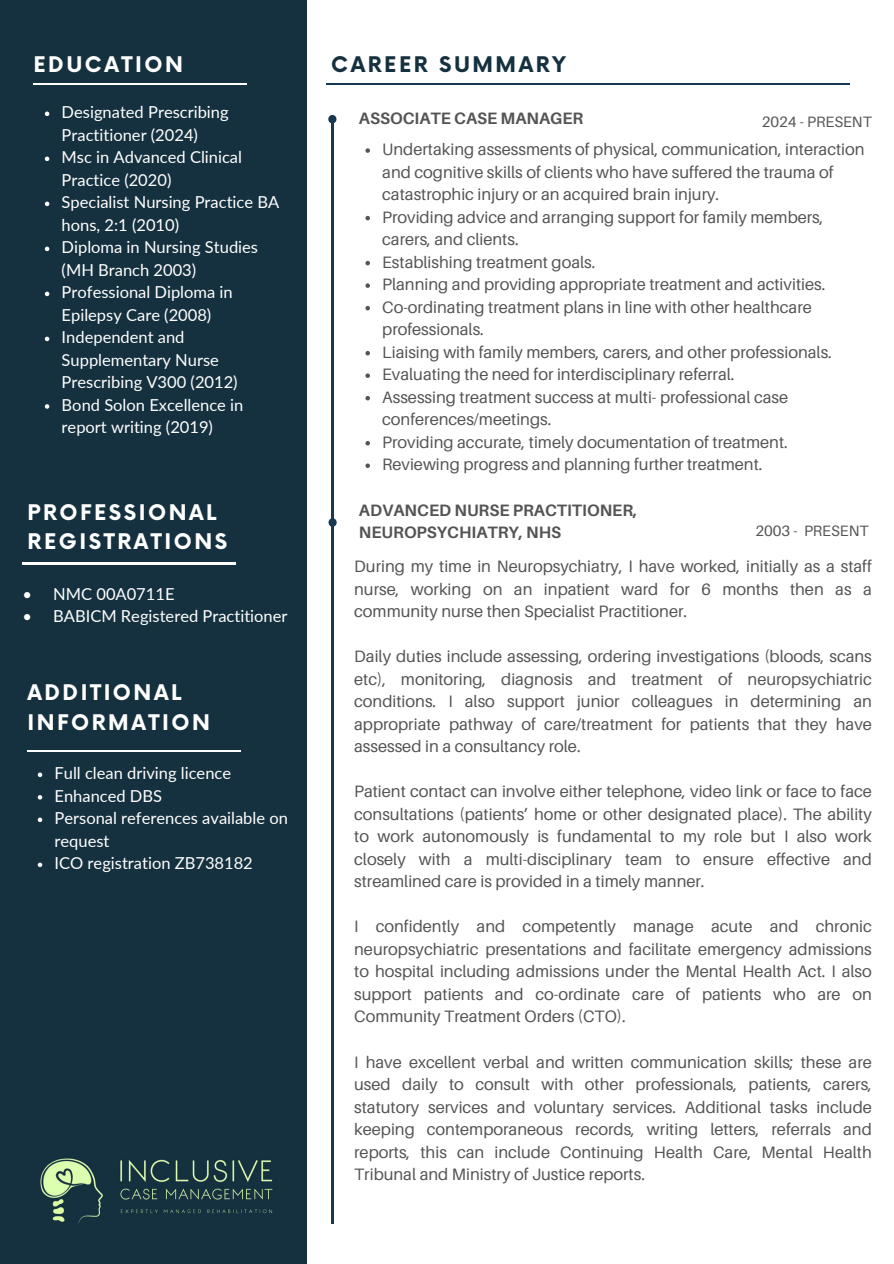
<style>
.page{position:relative;width:894px;height:1264px;background:#fff}
.page>*{position:absolute;margin:0;border:0;box-sizing:border-box;transform-origin:0 0}
.t1{font:700 21px/29.2px "Now";letter-spacing:.12em;color:#fff}
.t2{font:700 21px "Now";letter-spacing:.12em;color:#15313f}
.t3{font:16.5px/22.5px "Aileron";color:#545454;text-align:justify}
.t4{font:16.5px/22.5px "Lato";color:#fff}
.t5{font:700 16.5px/22.5px "Aileron";color:#545454}
.t6{font:15px "Aileron";color:#545454}
</style>
<div class="page">
<div style="left:0;top:0;width:306px;height:1263px;background:#15313f"></div>
<hr style="left:34px;top:84px;width:213px;height:1px;background:#fff">
<svg style="left:45px;top:112px;width:4px;height:4px"></svg>
<svg style="left:45px;top:157px;width:4px;height:4px"></svg>
<svg style="left:45px;top:202px;width:4px;height:4px"></svg>
<svg style="left:45px;top:247px;width:4px;height:4px"></svg>
<svg style="left:45px;top:292px;width:4px;height:4px"></svg>
<svg style="left:45px;top:337px;width:4px;height:4px"></svg>
<svg style="left:45px;top:404px;width:4px;height:5px"></svg>
<hr style="left:23px;top:563px;width:213px;height:1px;background:#fff">
<hr style="left:27px;top:750px;width:214px;height:1px;background:#fff">
<svg style="left:38px;top:772px;width:4px;height:5px"></svg>
<svg style="left:38px;top:795px;width:4px;height:4px"></svg>
<svg style="left:38px;top:817px;width:4px;height:5px"></svg>
<svg style="left:38px;top:862px;width:4px;height:5px"></svg>
<img style="left:40px;top:1158px;width:233px;height:66px">
<hr style="left:326px;top:84px;width:523px;height:1px;background:#163853">
<svg style="left:328px;top:115px;width:8px;height:8px"></svg>
<hr style="left:331px;top:119px;width:2px;height:596px;background:#163853">
<svg style="left:328px;top:518px;width:8px;height:8px"></svg>
<svg style="left:365px;top:148px;width:5px;height:5px"></svg>
<svg style="left:365px;top:216px;width:5px;height:4px"></svg>
<svg style="left:365px;top:261px;width:5px;height:4px"></svg>
<svg style="left:365px;top:283px;width:5px;height:5px"></svg>
<svg style="left:365px;top:306px;width:5px;height:4px"></svg>
<svg style="left:365px;top:351px;width:5px;height:4px"></svg>
<svg style="left:365px;top:373px;width:5px;height:5px"></svg>
<svg style="left:365px;top:396px;width:5px;height:4px"></svg>
<svg style="left:365px;top:441px;width:5px;height:4px"></svg>
<svg style="left:365px;top:463px;width:5px;height:5px"></svg>
<hr style="left:331px;top:627px;width:2px;height:596px;background:#163853">
<h1 class="t1" style="left:34px;top:51px;width:151px">EDUCATION</h1>
<p class="t4" style="left:62px;top:101px;width:168px">Designated Prescribing<br>Practitioner (2024)</p>
<p class="t4" style="left:62px;top:146px;width:182px">Msc in Advanced Clinical<br>Practice (2020)</p>
<p class="t4" style="left:62px;top:191px;width:219px">Specialist Nursing Practice BA hons, 2:1 (2010)</p>
<p class="t4" style="left:62px;top:236px;width:198px">Diploma in Nursing Studies (MH Branch 2003)</p>
<p class="t4" style="left:62px;top:281px;width:172px">Professional Diploma in<br>Epilepsy Care (2008)</p>
<p class="t4" style="left:62px;top:326px;width:177px">Independent and<br>Supplementary Nurse<br>Prescribing V300 (2012)</p>
<p class="t4" style="left:62px;top:393px;width:183px">Bond Solon Excellence in report writing (2019)</p>
<h1 class="t1" style="left:27px;top:499px;width:201px">PROFESSIONAL<br>REGISTRATIONS</h1>
<p class="t4" style="left:23px;top:582px;width:153px">• NMC 00A0711E</p>
<p class="t4" style="left:23px;top:604px;width:266px">• BABICM Registered Practitioner</p>
<h1 class="t1" style="left:27px;top:679px;width:184px">ADDITIONAL<br>INFORMATION</h1>
<p class="t4" style="left:55px;top:761px;width:178px">Full clean driving licence</p>
<p class="t4" style="left:55px;top:784px;width:109px">Enhanced DBS</p>
<p class="t4" style="left:55px;top:806px;width:235px">Personal references available on request</p>
<p class="t4" style="left:55px;top:851px;width:200px">ICO registration ZB738182</p>
<h1 class="t2" style="left:331px;top:53px;width:236px">CAREER SUMMARY</h1>
<h3 class="t5" style="left:359px;top:106px;width:226px">ASSOCIATE CASE MANAGER</h3>
<h2 class="t6" style="left:761px;top:112px;width:111px">2024 - PRESENT</h2>
<p class="t3" style="left:382px;top:138px;width:484px;text-align:left">Undertaking assessments of physical, communication, interaction and cognitive skills of clients who have suffered the trauma of catastrophic injury or an acquired brain injury.</p>
<p class="t3" style="left:382px;top:205px;width:442px">Providing advice and arranging support for family members, carers, and clients.</p>
<p class="t3" style="left:382px;top:250px;width:215px">Establishing treatment goals.</p>
<p class="t3" style="left:382px;top:273px;width:444px">Planning and providing appropriate treatment and activities.</p>
<p class="t3" style="left:382px;top:295px;width:431px">Co-ordinating treatment plans in line with other healthcare professionals.</p>
<p class="t3" style="left:382px;top:340px;width:451px">Liaising with family members, carers, and other professionals.</p>
<p class="t3" style="left:382px;top:363px;width:354px">Evaluating the need for interdisciplinary referral.</p>
<p class="t3" style="left:382px;top:385px;width:407px">Assessing treatment success at multi- professional case conferences/meetings.</p>
<h2 class="t3" style="left:382px;top:430px;width:407px">Providing accurate, timely documentation of treatment.</h2>
<h3 class="t3" style="left:382px;top:453px;width:381px">Reviewing progress and planning further treatment.</h3>
<p class="t5" style="left:359px;top:498px;width:280px">ADVANCED NURSE PRACTITIONER,<br>NEUROPSYCHIATRY, NHS</p>
<p class="t6" style="left:755px;top:521px;width:115px">2003 - PRESENT</p>
<p class="t3" style="left:354px;top:555px;width:519px">During my time in Neuropsychiatry, I have worked, initially as a staff nurse, working on an inpatient ward for 6 months then as a community nurse then Specialist Practitioner.</p>
<p class="t3" style="left:354px;top:645px;width:519px">Daily duties include assessing, ordering investigations (bloods, scans etc), monitoring, diagnosis and treatment of neuropsychiatric conditions. I also support junior colleagues in determining an appropriate pathway of care/treatment for patients that they have assessed in a consultancy role.</p>
<p class="t3" style="left:354px;top:780px;width:519px">Patient contact can involve either telephone, video link or face to face consultations (patients’ home or other designated place). The ability to work autonomously is fundamental to my role but I also work closely with a multi-disciplinary team to ensure effective and streamlined care is provided in a timely manner.</p>
<p class="t3" style="left:354px;top:915px;width:519px">I confidently and competently manage acute and chronic neuropsychiatric presentations and facilitate emergency admissions to hospital including admissions under the Mental Health Act. I also support patients and co-ordinate care of patients who are on Community Treatment Orders (CTO).</p>
<p class="t3" style="left:354px;top:1050px;width:519px">I have excellent verbal and written communication skills; these are used daily to consult with other professionals, patients, carers, statutory services and voluntary services. Additional tasks include keeping contemporaneous records, writing letters, referrals and reports, this can include Continuing Health Care, Mental Health Tribunal and Ministry of Justice reports.</p>
</div>
